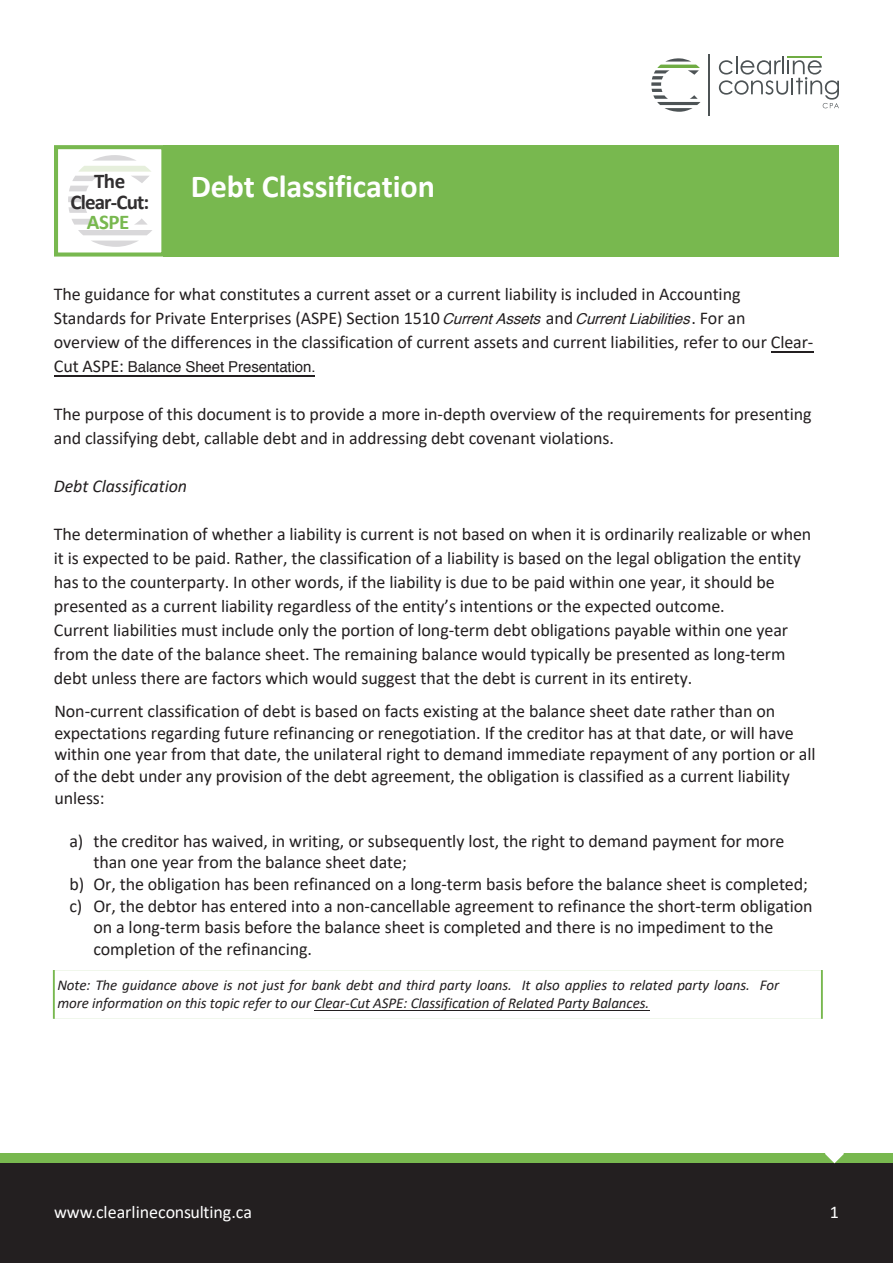
<style>
.page{position:relative;width:893px;height:1263px;background:#fff}
.page>*{position:absolute;margin:0;border:0;box-sizing:border-box;transform-origin:0 0}
.t1{font:700 32.1px "Calibri";letter-spacing:-.005em;color:#fff}
.t2{font:700 21px/20.2px "Calibri";letter-spacing:-.04em;color:#312f30;text-align:center}
.t3{font:700 21px "Calibri";color:#78b84f}
.t4{font:18px/24px "Calibri";letter-spacing:-.005em;color:#231f20}
.t5{font:18px "Calibri";color:#fff}
.t6{font:italic 18px "Calibri";letter-spacing:-.005em;color:#231f20}
.t7{font:italic 15px/18px "Calibri";letter-spacing:-.005em;color:#231f20}
.t8{font:15px "Helvetica";letter-spacing:-.005em;color:#231f20}
.s1{font-family:"Helvetica";font-style:italic;font-size:15px}
.s2{font-family:"Calibri";font-size:18px}
</style>
<div class="page">
<svg style="left:92px;top:241px;width:46px;height:6px"></svg>
<svg style="left:68px;top:155px;width:84px;height:80px"></svg>
<div style="left:164px;top:145px;width:675px;height:112px;background:#78b84f"></div>
<div style="left:0;top:1153px;width:893px;height:11px;background:#78b84f"></div>
<div style="left:0;top:1163px;width:893px;height:100px;background:#231f20"></div>
<hr style="left:55px;top:375px;width:260px;height:1px;background:#231f20">
<hr style="left:771px;top:351px;width:42px;height:1px;background:#231f20">
<svg style="left:825px;top:1153px;width:19px;height:10px"></svg>
<hr style="left:787px;top:56px;width:34px;height:2px;background:#6fac43">
<hr style="left:709px;top:54px;width:1px;height:61px;background:#4d5355">
<svg style="left:651px;top:58px;width:49px;height:54px"></svg>
<svg style="left:719px;top:57px;width:120px;height:51px"></svg>
<div style="left:54px;top:145px;width:111px;height:112px;border:4px solid #78b84f"></div>
<hr style="left:314px;top:1010px;width:335px;height:1px;background:#231f20">
<p class="t2" style="left:70px;top:171px;width:81px">The<br>Clear-Cut:</p>
<p class="t3" style="left:87px;top:207px;width:44px">ASPE</p>
<h1 class="t1" style="left:191px;top:163px;width:246px">Debt Classification</h1>
<p class="t4" style="left:54px;top:281px;width:761px">The guidance for what constitutes a current asset or a current liability is included in Accounting<br>Standards for Private Enterprises (ASPE) Section 1510<span class="s1">CurrentAssets</span>and <span class="s1">CurrentLiabilities</span>. For an overview of the differences in the classification of current assets and current liabilities, refer to our Clear-</p>
<p class="t8" style="left:54px;top:355px;width:263px"><span class="s2">Cut ASPE:</span> Balance Sheet Presentation.</p>
<p class="t4" style="left:54px;top:401px;width:759px">The purpose of this document is to provide a more in-depth overview of the requirements for presenting and classifying debt, callable debt and in addressing debt covenant violations.</p>
<p class="t6" style="left:54px;top:473px;width:135px">Debt Classification</p>
<p class="t4" style="left:54px;top:521px;width:759px">The determination of whether a liability is current is not based on when it is ordinarily realizable or when it is expected to be paid. Rather, the classification of a liability is based on the legal obligation the entity has to the counterparty. In other words, if the liability is due to be paid within one year, it should be presented as a current liability regardless of the entity’s intentions or the expected outcome.<br>Current liabilities must include only the portion of long-term debt obligations payable within one year from the date of the balance sheet. The remaining balance would typically be presented as long-term debt unless there are factors which would suggest that the debt is current in its entirety.</p>
<p class="t4" style="left:54px;top:700px;width:763px;line-height:21.6px">Non-current classification of debt is based on facts existing at the balance sheet date rather than on expectations regarding future refinancing or renegotiation. If the creditor has at that date, or will have within one year from that date, the unilateral right to demand immediate repayment of any portion or all of the debt under any provision of the debt agreement, the obligation is classified as a current liability unless:</p>
<p class="t4" style="left:69px;top:828px;width:717px">a) the creditor has waived, in writing, or subsequently lost, the right to demand payment for more</p>
<p class="t4" style="left:93px;top:850px;width:315px">than one year from the balance sheet date;</p>
<p class="t4" style="left:69px;top:871px;width:740px">b) Or, the obligation has been refinanced on a long-term basis before the balance sheet is completed;</p>
<p class="t4" style="left:69px;top:893px;width:745px">c) Or, the debtor has entered into a non-cancellable agreement to refinance the short-term obligation</p>
<p class="t4" style="left:93px;top:915px;width:682px">on a long-term basis before the balance sheet is completed and there is no impediment to the</p>
<p class="t4" style="left:93px;top:936px;width:220px">completion of the refinancing.</p>
<p class="t7" style="left:57px;top:975px;width:723px">Note: The guidance above is not just for bank debt and third party loans. It also applies to related party loans. For more information on this topic refer to our Clear-Cut ASPE: Classification of Related Party Balances.</p>
<p class="t5" style="left:54px;top:1199px;width:200px">www.clearlineconsulting.ca</p>
<p class="t5" style="left:830px;top:1199px;width:11px">1</p>
</div>
